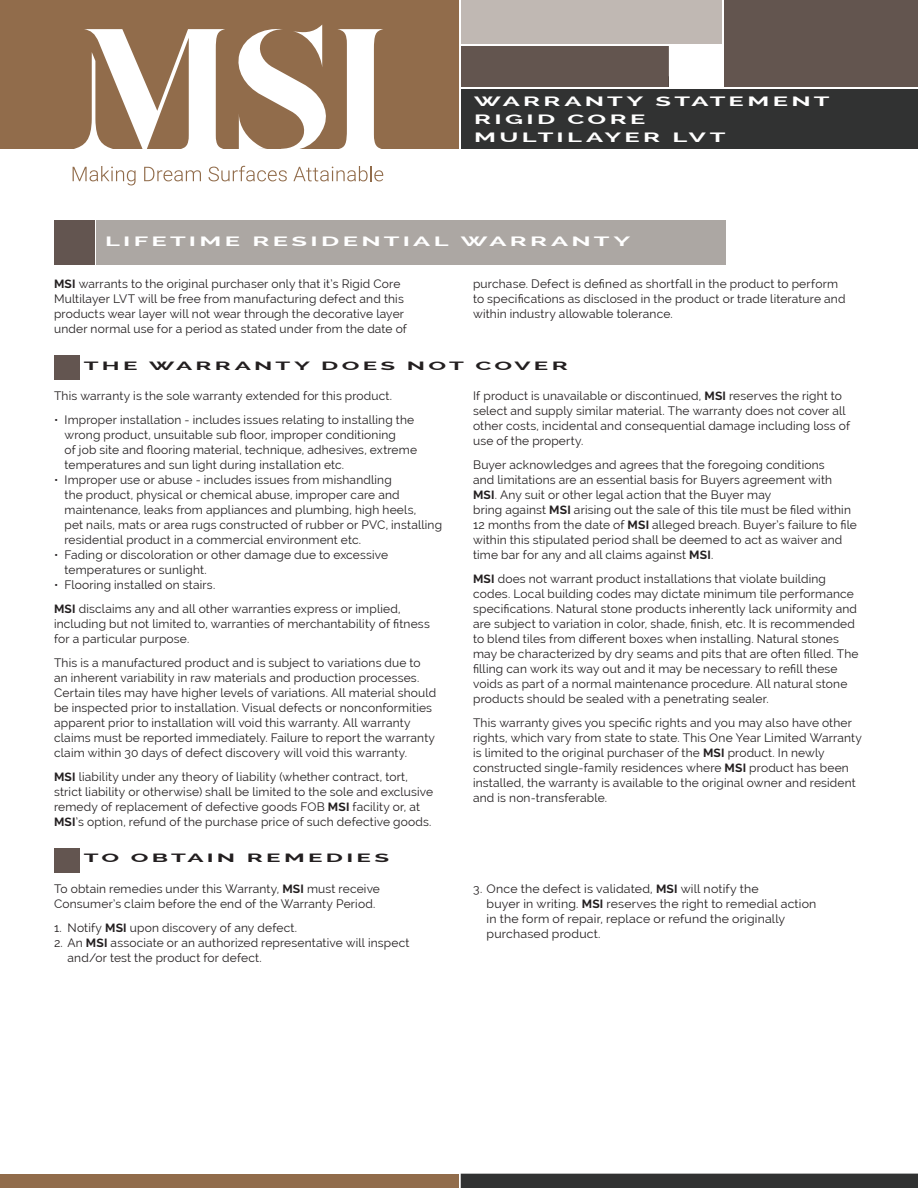
<style>
.page{position:relative;width:918px;height:1188px;background:#fff}
.page>*{position:absolute;margin:0;border:0;box-sizing:border-box;transform-origin:0 0}
.t1{font:700 13.5px "Raleway";letter-spacing:.13em;color:#fff;scale:1.88 1}
.t2{font:12px/15px "Raleway";letter-spacing:.015em;color:#231f20}
.t3{font:700 12px "Raleway";letter-spacing:.135em;color:#231f20;scale:2 1}
.s1{font-weight:700}
</style>
<div class="page">
<div style="left:724px;top:0;width:194px;height:87px;background:#63554f"></div>
<div style="left:461px;top:46px;width:208px;height:41px;background:#63554f"></div>
<div style="left:462px;top:0;width:260px;height:45px;background:#c0b8b3"></div>
<div style="left:458px;top:89px;width:460px;height:60px;background:#313232"></div>
<div style="left:0;top:0;width:460px;height:149px;background:#916c4b"></div>
<svg style="left:73px;top:166px;width:63px;height:19px"></svg>
<svg style="left:144px;top:167px;width:57px;height:14px"></svg>
<svg style="left:209px;top:166px;width:78px;height:15px"></svg>
<svg style="left:293px;top:166px;width:90px;height:15px"></svg>
<svg style="left:74px;top:29px;width:151px;height:120px"></svg>
<svg style="left:338px;top:29px;width:45px;height:120px"></svg>
<svg style="left:238px;top:25px;width:88px;height:124px"></svg>
<hr style="left:459px;top:0;width:2px;height:150px;background:#fff">
<div style="left:461px;top:1174px;width:457px;height:14px;background:#313232"></div>
<div style="left:0;top:1174px;width:459px;height:14px;background:#916c4b"></div>
<div style="left:54px;top:220px;width:40px;height:45px;background:#635550"></div>
<div style="left:97px;top:220px;width:629px;height:45px;background:#aca7a3"></div>
<div style="left:54px;top:355px;width:25px;height:25px;background:#635550"></div>
<div style="left:54px;top:848px;width:25px;height:25px;background:#635550"></div>
<p class="t1" style="left:474px;top:94px;width:191px">WARRANTY STATEMENT</p>
<p class="t1" style="left:474px;top:112px;width:93px">RIGID CORE</p>
<p class="t1" style="left:474px;top:130px;width:135px">MULTILAYER LVT</p>
<p class="t1" style="left:105px;top:234px;width:281px">LIFETIME RESIDENTIAL WARRANTY</p>
<p class="t2" style="left:473px;top:276px;width:374px">purchase. Defect is defined as shortfall in the product to perform to specifications as disclosed in the product or trade literature and within industry allowable tolerance.</p>
<p class="t2" style="left:54px;top:276px;width:354px"><span class="s1">MSI</span> warrants to the original purchaser only that it’s Rigid Core Multilayer LVT will be free from manufacturing defect and this products wear layer will not wear through the decorative layer under normal use for a period as stated under from the date of</p>
<p class="t3" style="left:84px;top:358px;width:244px">THE WARRANTY DOES NOT COVER</p>
<p class="t2" style="left:54px;top:389px;width:340px">This warranty is the sole warranty extended for this product.</p>
<p class="t2" style="left:54px;top:413px;width:362px">• Improper installation - includes issues relating to installing the</p>
<p class="t2" style="left:65px;top:428px;width:333px">wrong product, unsuitable sub floor, improper conditioning</p>
<p class="t2" style="left:65px;top:443px;width:354px">of job site and flooring material, technique, adhesives, extreme</p>
<p class="t2" style="left:65px;top:458px;width:281px">temperatures and sun light during installation etc.</p>
<p class="t2" style="left:54px;top:473px;width:339px">• Improper use or abuse - includes issues from mishandling</p>
<p class="t2" style="left:65px;top:488px;width:337px">the product, physical or chemical abuse, improper care and</p>
<p class="t2" style="left:65px;top:503px;width:353px">maintenance, leaks from appliances and plumbing, high heels,</p>
<p class="t2" style="left:65px;top:518px;width:379px">pet nails, mats or area rugs constructed of rubber or PVC, installing</p>
<p class="t2" style="left:65px;top:533px;width:298px">residential product in a commercial environment etc.</p>
<p class="t2" style="left:54px;top:548px;width:336px">• Fading or discoloration or other damage due to excessive</p>
<p class="t2" style="left:65px;top:563px;width:144px">temperatures or sunlight.</p>
<p class="t2" style="left:54px;top:578px;width:163px">• Flooring installed on stairs.</p>
<p class="t2" style="left:54px;top:602px;width:377px"><span class="s1">MSI</span> disclaims any and all other warranties express or implied, including but not limited to, warranties of merchantability of fitness for a particular purpose.</p>
<p class="t2" style="left:54px;top:656px;width:384px">This is a manufactured product and is subject to variations due to an inherent variability in raw materials and production processes.<br>Certain tiles may have higher levels of variations. All material should be inspected prior to installation. Visual defects or nonconformities apparent prior to installation will void this warranty. All warranty claims must be reported immediately. Failure to report the warranty claim within 30 days of defect discovery will void this warranty.</p>
<p class="t2" style="left:54px;top:770px;width:381px"><span class="s1">MSI</span> liability under any theory of liability (whether contract, tort, strict liability or otherwise) shall be limited to the sole and exclusive remedy of replacement of defective goods FOB <span class="s1">MSI</span> facility or, at <span class="s1">MSI</span>’s option, refund of the purchase price of such defective goods.</p>
<p class="t3" style="left:84px;top:851px;width:154px">TO OBTAIN REMEDIES</p>
<p class="t2" style="left:54px;top:881px;width:327px">To obtain remedies under this Warranty, <span class="s1">MSI</span> must receive<br>Consumer’s claim before the end of the Warranty Period.</p>
<p class="t2" style="left:54px;top:920px;width:245px">1. Notify <span class="s1">MSI</span> upon discovery of any defect.</p>
<p class="t2" style="left:54px;top:935px;width:357px">2. An <span class="s1">MSI</span> associate or an authorized representative will inspect</p>
<p class="t2" style="left:68px;top:950px;width:196px">and/or test the product for defect.</p>
<p class="t2" style="left:473px;top:389px;width:379px">If product is unavailable or discontinued, <span class="s1">MSI</span> reserves the right to select and supply similar material. The warranty does not cover all other costs, incidental and consequential damage including loss of use of the property.</p>
<p class="t2" style="left:473px;top:458px;width:353px">Buyer acknowledges and agrees that the foregoing conditions</p>
<p class="t2" style="left:473px;top:473px;width:361px">and limitations are an essential basis for Buyers agreement with</p>
<p class="t2" style="left:473px;top:488px;width:300px"><span class="s1">MSI</span>. Any suit or other legal action that the Buyer may</p>
<p class="t2" style="left:473px;top:503px;width:385px">bring against <span class="s1">MSI</span> arising out the sale of this tile must be filed within 12 months from the date of <span class="s1">MSI</span> alleged breach. Buyer’s failure to file within this stipulated period shall be deemed to act as waiver and time bar for any and all claims against <span class="s1">MSI</span>.</p>
<p class="t2" style="left:473px;top:572px;width:387px"><span class="s1">MSI</span> does not warrant product installations that violate building codes. Local building codes may dictate minimum tile performance specifications. Natural stone products inherently lack uniformity and are subject to variation in color, shade, finish, etc. It is recommended to blend tiles from different boxes when installing. Natural stones may be characterized by dry seams and pits that are often filled. The filling can work its way out and it may be necessary to refill these voids as part of a normal maintenance procedure. All natural stone products should be sealed with a penetrating sealer.</p>
<p class="t2" style="left:473px;top:716px;width:390px">This warranty gives you specific rights and you may also have other rights, which vary from state to state. This One Year Limited Warranty is limited to the original purchaser of the <span class="s1">MSI</span> product. In newly constructed single-family residences where <span class="s1">MSI</span> product has been installed, the warranty is available to the original owner and resident and is non-transferable.</p>
<p class="t2" style="left:473px;top:881px;width:287px">3. Once the defect is validated, <span class="s1">MSI</span> will notify the</p>
<p class="t2" style="left:487px;top:896px;width:331px">buyer in writing. <span class="s1">MSI</span> reserves the right to remedial action</p>
<p class="t2" style="left:487px;top:911px;width:300px">in the form of repair, replace or refund the originally</p>
<p class="t2" style="left:487px;top:926px;width:115px">purchased product.</p>
</div>
